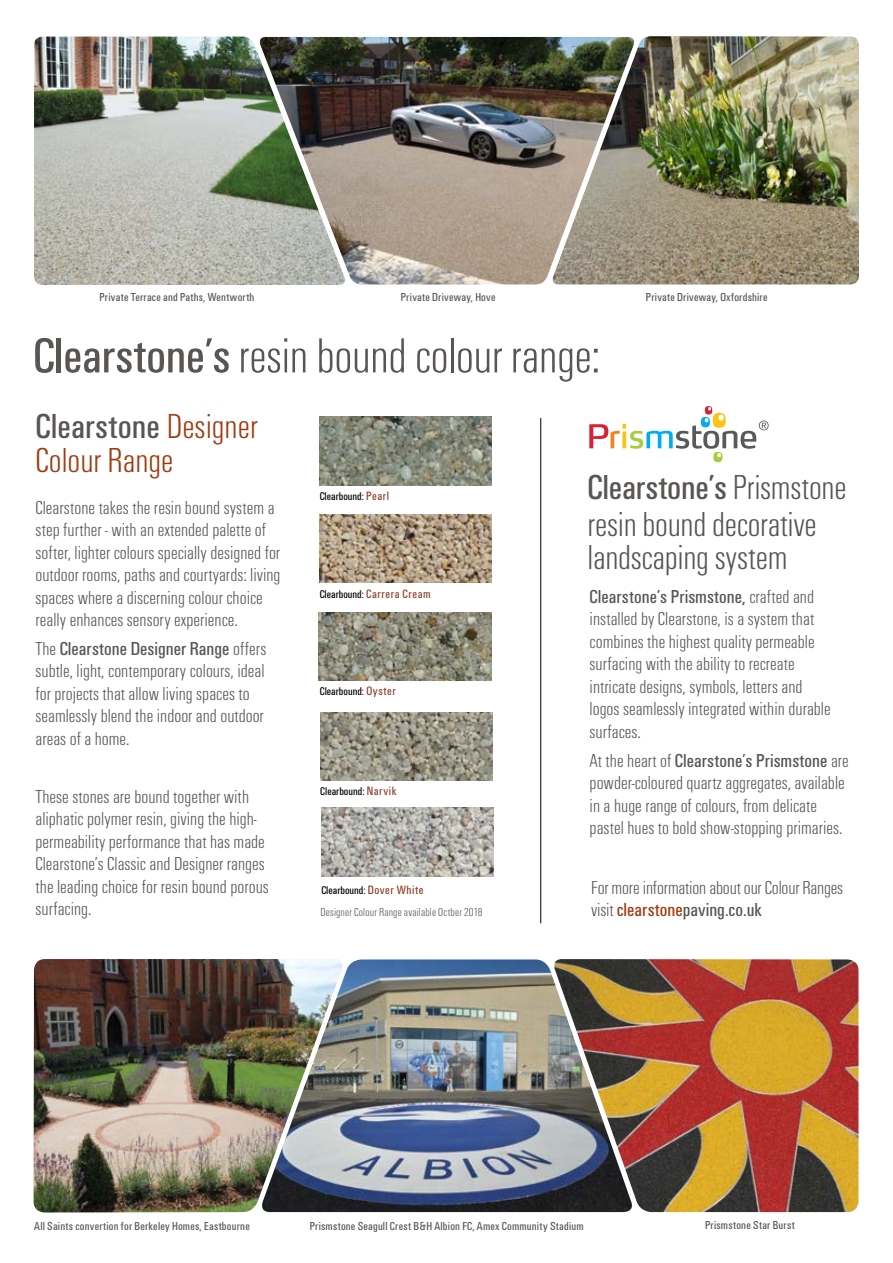
<style>
.page{position:relative;width:893px;height:1263px;background:#fff}
.page>*{position:absolute;margin:0;border:0;box-sizing:border-box;transform-origin:0 0}
.t1{font:300 condensed 51px "Unitus T";letter-spacing:-.01em;color:#585553}
.t2{font:300 condensed 36px/37.2px "Unitus T";letter-spacing:-.01em;color:#585553}
.t3{font:300 condensed 36px/33px "Unitus T";color:#9f3a0e}
.t4{font:300 condensed 19.5px/22.5px "Unitus T";color:#585553}
.t5{font:condensed 12.6px "Unitus T";letter-spacing:.045em;color:#8d3e29}
.t6{font:condensed 12px "Unitus T";letter-spacing:.015em;color:#585553}
.t7{font:300 condensed 12px "Unitus T";letter-spacing:.015em;color:#585553}
.t8{font:condensed 11.55px "Unitus T";color:#000}
.s1{font-weight:400}
.s2{font-weight:400;color:#585553}
.s3{font-size:12.6px;color:#8d3e29}
.s4{font-size:11.55px;color:#000}
.s5{font-weight:400;color:#9f3a0e}
</style>
<div class="page">
<img style="left:637px;top:36px;width:222px;height:248px">
<img style="left:34px;top:37px;width:308px;height:248px">
<img style="left:257px;top:37px;width:380px;height:247px">
<img style="left:634px;top:959px;width:224px;height:253px">
<img style="left:34px;top:959px;width:225px;height:253px">
<img style="left:259px;top:959px;width:375px;height:253px">
<div style="left:713px;top:452px;width:9px;height:10px;background:#a6ce3c;border-radius:50%"></div>
<div style="left:705px;top:406px;width:7px;height:9px;background:#df4252;border-radius:50%"></div>
<svg style="left:589px;top:407px;width:180px;height:50px"></svg>
<hr style="left:540px;top:418px;width:1px;height:505px;background:#000">
<img style="left:320px;top:514px;width:172px;height:69px">
<img style="left:319px;top:613px;width:173px;height:68px">
<img style="left:320px;top:417px;width:172px;height:69px">
<img style="left:321px;top:807px;width:172px;height:69px">
<img style="left:321px;top:712px;width:171px;height:68px">
<p class="t6" style="left:99px;top:290px;width:157px">Private Terrace and Paths, Wentworth</p>
<p class="t6" style="left:401px;top:290px;width:96px">Private Driveway, Hove</p>
<p class="t6" style="left:646px;top:290px;width:123px">Private Driveway, Oxfordshire</p>
<h1 class="t1" style="left:33px;top:326px;width:569px"><span class="s1">Clearstone’s</span> resin bound colour range:</h1>
<h2 class="t3" style="left:36px;top:409px;width:224px"><span class="s2">Clearstone</span> Designer<br>Colour Range</h2>
<p class="t4" style="left:36px;top:495px;width:246px">Clearstone takes the resin bound system a step further - with an extended palette of softer, lighter colours specially designed for outdoor rooms, paths and courtyards: living spaces where a discerning colour choice really enhances sensory experience.</p>
<p class="t4" style="left:36px;top:637px;width:232px">The <span class="s1">Clearstone Designer Range</span> offers subtle, light, contemporary colours, ideal for projects that allow living spaces to seamlessly blend the indoor and outdoor areas of a home.</p>
<p class="t4" style="left:36px;top:785px;width:235px">These stones are bound together with aliphatic polymer resin, giving the high&shy;permeability performance that has made Clearstone’s Classic and Designer ranges the leading choice for resin bound porous surfacing.</p>
<p class="t8" style="left:320px;top:490px;width:71px">Clearbound: <span class="s3">Pearl</span></p>
<p class="t5" style="left:320px;top:586px;width:113px"><span class="s4">Clearbound:</span> Carrera Cream</p>
<p class="t8" style="left:320px;top:685px;width:77px">Clearbound: <span class="s3">Oyster</span></p>
<p class="t8" style="left:320px;top:784px;width:78px">Clearbound: <span class="s3">Narvik</span></p>
<p class="t8" style="left:321px;top:883px;width:104px">Clearbound: <span class="s3">Dover White</span></p>
<p class="t7" style="left:320px;top:905px;width:164px">Designer Colour Range available Octber 2018</p>
<h2 class="t2" style="left:588px;top:467px;width:261px"><span class="s1">Clearstone’s</span> Prismstone resin bound decorative</h2>
<h2 class="t2" style="left:588px;top:538px;width:201px">landscaping system</h2>
<p class="t4" style="left:590px;top:585px;width:243px"><span class="s1">Clearstone’s Prismstone,</span> crafted and installed by Clearstone, is a system that combines the highest quality permeable surfacing with the ability to recreate intricate designs, symbols, letters and logos seamlessly integrated within durable surfaces.</p>
<p class="t4" style="left:590px;top:749px;width:261px">At the heart of <span class="s1">Clearstone’s Prismstone</span> are powder-coloured quartz aggregates, available in a huge range of colours, from delicate pastel hues to bold show-stopping primaries.</p>
<p class="t4" style="left:591px;top:875px;width:254px">For more information about our Colour Ranges visit <span class="s5">clearstone</span><span class="s1">paving.co.uk</span></p>
<p class="t6" style="left:34px;top:1219px;width:217px">All Saints convertion for Berkeley Homes, Eastbourne</p>
<p class="t6" style="left:310px;top:1219px;width:275px">Prismstone Seagull Crest B&amp;H Albion FC, Amex Community Stadium</p>
<p class="t6" style="left:705px;top:1218px;width:91px">Prismstone Star Burst</p>
</div>
